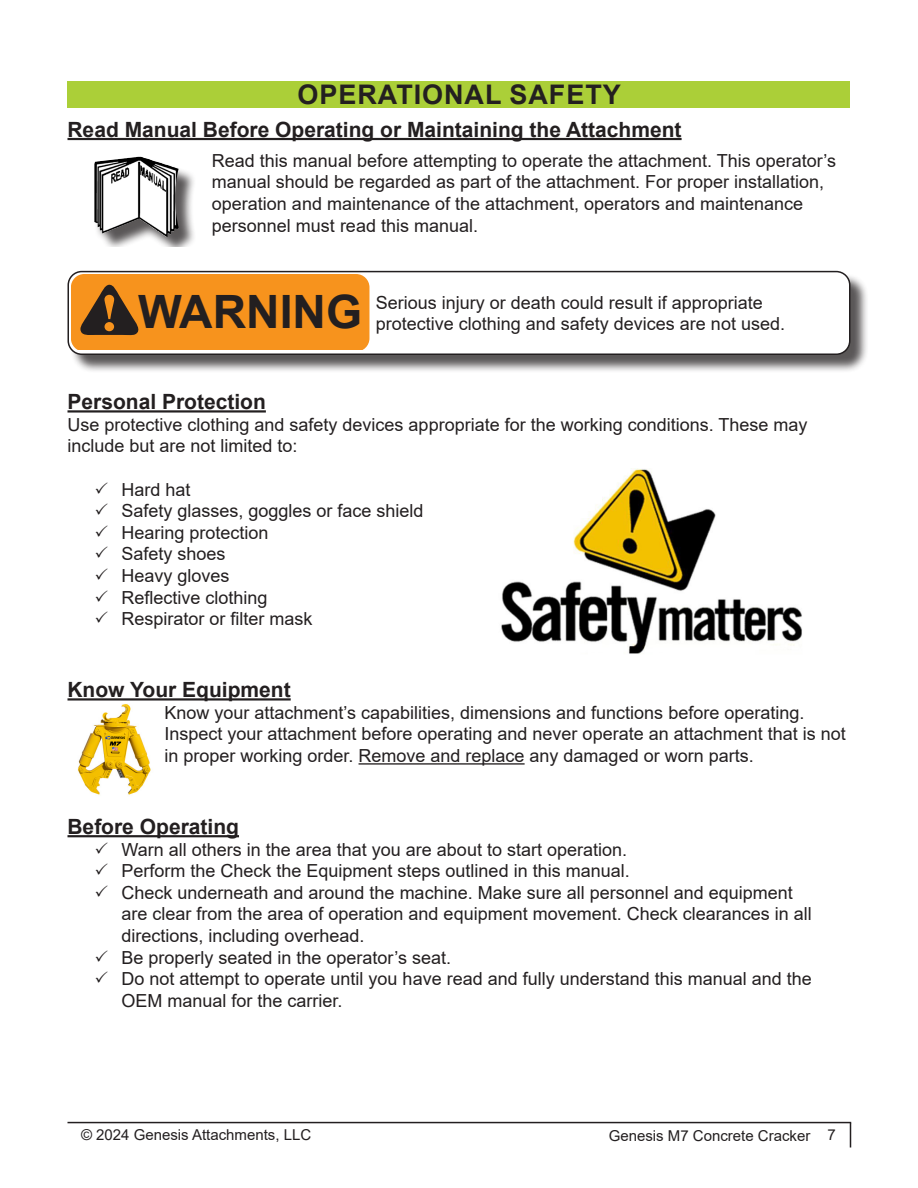
<style>
.page{position:relative;width:918px;height:1188px;background:#fff}
.page>*{position:absolute;margin:0;border:0;box-sizing:border-box;transform-origin:0 0}
.t1{font:700 46.05px "Arial";color:#231f20}
.Section_Headings{font:700 27px "Arial";letter-spacing:.035em;color:#231f20}
.Paragraph_Headings{font:700 21px "Arial";color:#231f20}
.General_Paragraph_Style{font:18px/21.6px "Arial";color:#231f20}
.t2{font:15px "Arial";color:#231f20}
.s1{font-family:"Georgia";font-size:50.55px;color:#f7931d}
</style>
<div class="page">
<hr style="left:68px;top:1122px;width:783px;height:1px;background:#231f20">
<svg style="left:850px;top:1123px;width:1px;height:24px"></svg>
<hr style="left:68px;top:410px;width:198px;height:3px;background:#231f20">
<hr style="left:68px;top:698px;width:223px;height:3px;background:#231f20">
<hr style="left:359px;top:763px;width:166px;height:2px;background:#231f20">
<hr style="left:68px;top:835px;width:171px;height:2px;background:#231f20">
<img style="left:77px;top:704px;width:74px;height:91px">
<div style="left:94px;top:159px;width:103px;height:87px;background:#231f20;opacity:.75"></div>
<img style="left:94px;top:157px;width:85px;height:81px">
<div style="left:70px;top:273px;width:799px;height:101px;background:#231f20;opacity:.75"></div>
<div style="left:68px;top:272px;width:782px;height:82px;background:#fff;border-radius:14px"></div>
<div style="left:68px;top:271px;width:782px;height:84px;border:2px solid #231f20;border-radius:14px"></div>
<svg style="left:71px;top:274px;width:298px;height:76px;background:#e68a1e"></svg>
<img style="left:501px;top:468px;width:301px;height:186px">
<div style="left:68px;top:81px;width:782px;height:27px;background:#abcf38"></div>
<hr style="left:68px;top:138px;width:614px;height:2px;background:#231f20">
<p class="Section_Headings" style="left:298px;top:76px;width:325px">OPERATIONAL SAFETY</p>
<p class="Paragraph_Headings" style="left:68px;top:115px;width:616px">Read Manual Before Operating or Maintaining the Attachment</p>
<p class="General_Paragraph_Style" style="left:212px;top:150px;width:626px">Read this manual before attempting to operate the attachment. This operator’s manual should be regarded as part of the attachment. For proper installation, operation and maintenance of the attachment, operators and maintenance personnel must read this manual.</p>
<p class="t1" style="left:100px;top:282px;width:264px"><span class="s1">!</span> WARNING</p>
<p class="General_Paragraph_Style" style="left:376px;top:291px;width:411px">Serious injury or death could result if appropriate protective clothing and safety devices are not used.</p>
<p class="Paragraph_Headings" style="left:68px;top:387px;width:200px">Personal Protection</p>
<p class="General_Paragraph_Style" style="left:68px;top:414px;width:742px">Use protective clothing and safety devices appropriate for the working conditions. These may include but are not limited to:</p>
<p class="General_Paragraph_Style" style="left:94px;top:478px;width:98px">✓ Hard hat</p>
<p class="General_Paragraph_Style" style="left:94px;top:500px;width:331px">✓ Safety glasses, goggles or face shield</p>
<p class="General_Paragraph_Style" style="left:94px;top:522px;width:176px">✓ Hearing protection</p>
<p class="General_Paragraph_Style" style="left:94px;top:543px;width:133px">✓ Safety shoes</p>
<p class="General_Paragraph_Style" style="left:94px;top:565px;width:137px">✓ Heavy gloves</p>
<p class="General_Paragraph_Style" style="left:94px;top:586px;width:175px">✓ Reflective clothing</p>
<p class="General_Paragraph_Style" style="left:94px;top:608px;width:220px">✓ Respirator or filter mask</p>
<p class="Paragraph_Headings" style="left:68px;top:675px;width:225px">Know Your Equipment</p>
<p class="General_Paragraph_Style" style="left:164px;top:702px;width:683px">Know your attachment’s capabilities, dimensions and functions before operating.<br>Inspect your attachment before operating and never operate an attachment that is not in proper working order. Remove and replace any damaged or worn parts.</p>
<p class="Paragraph_Headings" style="left:68px;top:812px;width:173px">Before Operating</p>
<p class="General_Paragraph_Style" style="left:94px;top:838px;width:534px">✓ Warn all others in the area that you are about to start operation.</p>
<p class="General_Paragraph_Style" style="left:94px;top:860px;width:537px">✓ Perform the Check the Equipment steps outlined in this manual.</p>
<p class="General_Paragraph_Style" style="left:122px;top:882px;width:692px;text-indent:-27px">✓ Check underneath and around the machine. Make sure all personnel and equipment are clear from the area of operation and equipment movement. Check clearances in all directions, including overhead.</p>
<p class="General_Paragraph_Style" style="left:94px;top:946px;width:358px">✓ Be properly seated in the operator’s seat.</p>
<p class="General_Paragraph_Style" style="left:122px;top:968px;width:692px;text-indent:-27px">✓ Do not attempt to operate until you have read and fully understand this manual and the<br>OEM manual for the carrier.</p>
<p class="t2" style="left:81px;top:1124px;width:232px">© 2024 Genesis Attachments, LLC</p>
<p class="t2" style="left:609px;top:1125px;width:228px">Genesis M7 Concrete Cracker 7</p>
</div>
